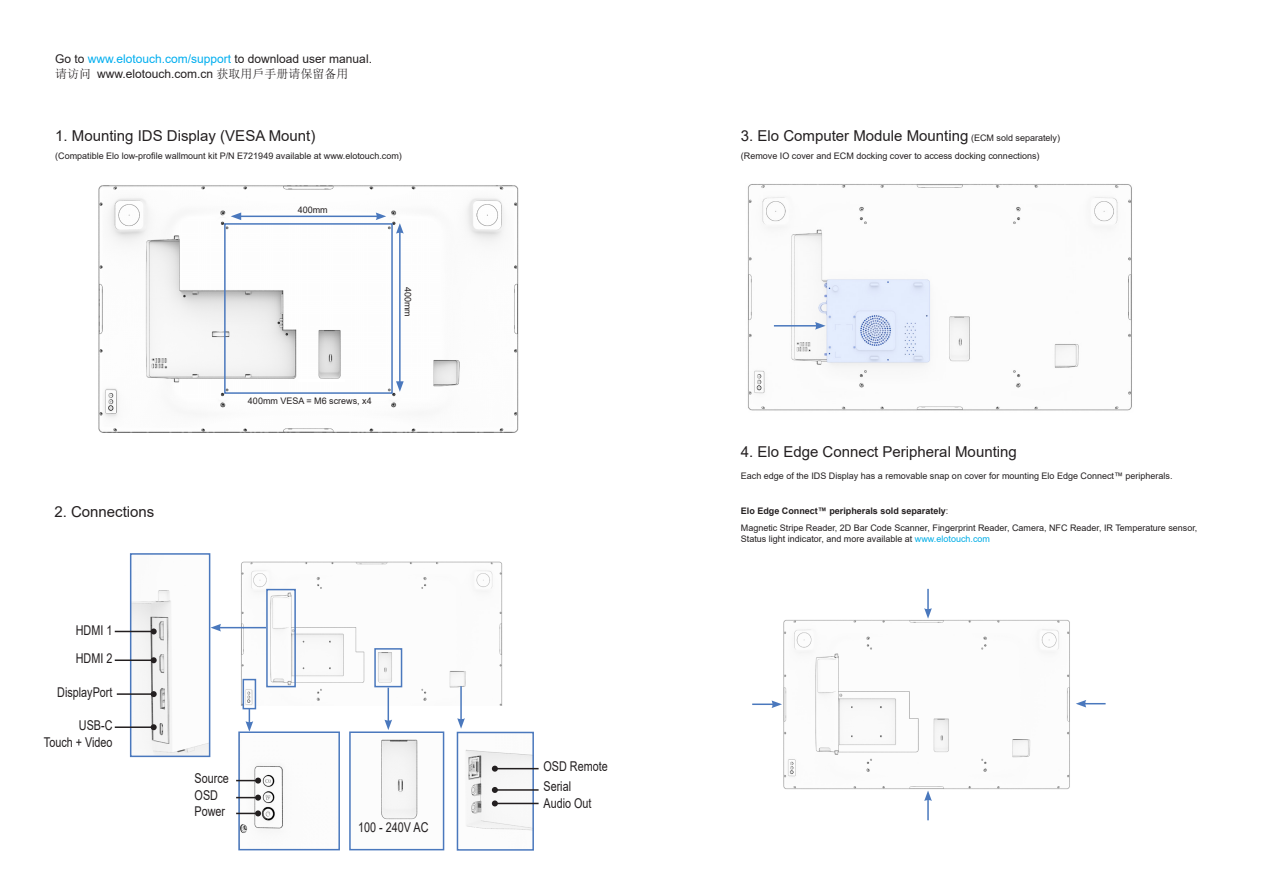
<style>
.page{position:relative;width:1263px;height:893px;background:#fff}
.page>*{position:absolute;margin:0;border:0;box-sizing:border-box;transform-origin:0 0}
.t1{font:15px "Arial";color:#231f20}
.t2{font:13.5px "Arial";color:#231f20;scale:.8 1}
.t3{font:12px "Arial";color:#231f20}
.t4{font:9px/10.8px "Arial";color:#231f20}
.t5{font:700 9px "Arial";color:#231f20}
.s1{color:#00aeef}
.s2{font-family:"Sim Sun"}
.s3{font-size:9px}
.s4{font-weight:400}
.s5{color:#00ade6}
</style>
<div class="page">
<img style="left:465px;top:749px;width:66px;height:82px">
<div style="left:457px;top:732px;width:77px;height:119px;border:2px solid #4a78bd"></div>
<img style="left:783px;top:619px;width:287px;height:171px">
<img style="left:133px;top:590px;width:74px;height:164px">
<div style="left:130px;top:553px;width:80px;height:204px;border:2px solid #4a78bd"></div>
<img style="left:98px;top:185px;width:421px;height:248px">
<hr style="left:927px;top:799px;width:2px;height:21px;background:#4a78bd">
<svg style="left:924px;top:790px;width:8px;height:11px"></svg>
<hr style="left:927px;top:589px;width:2px;height:21px;background:#4a78bd">
<svg style="left:924px;top:608px;width:8px;height:11px"></svg>
<svg style="left:1076px;top:700px;width:29px;height:7px"></svg>
<hr style="left:752px;top:703px;width:22px;height:2px;background:#4a78bd">
<svg style="left:771px;top:700px;width:11px;height:8px"></svg>
<hr style="left:399px;top:231px;width:2px;height:153px;background:#4a78bd">
<svg style="left:396px;top:381px;width:8px;height:11px"></svg>
<svg style="left:396px;top:223px;width:8px;height:11px"></svg>
<hr style="left:239px;top:216px;width:139px;height:1px;background:#4a78bd">
<svg style="left:231px;top:212px;width:10px;height:8px"></svg>
<svg style="left:376px;top:212px;width:10px;height:8px"></svg>
<div style="left:224px;top:223px;width:169px;height:171px;border:2px solid #4a78bd"></div>
<img style="left:238px;top:561px;width:265px;height:145px">
<hr style="left:115px;top:631px;width:39px;height:1px;background:#231f20">
<svg style="left:151px;top:628px;width:6px;height:6px"></svg>
<hr style="left:115px;top:659px;width:39px;height:2px;background:#231f20">
<svg style="left:151px;top:657px;width:6px;height:6px"></svg>
<hr style="left:117px;top:693px;width:37px;height:2px;background:#231f20">
<svg style="left:151px;top:691px;width:6px;height:6px"></svg>
<hr style="left:115px;top:726px;width:39px;height:2px;background:#231f20">
<svg style="left:151px;top:724px;width:6px;height:6px"></svg>
<hr style="left:495px;top:768px;width:44px;height:1px;background:#231f20">
<svg style="left:492px;top:766px;width:6px;height:6px"></svg>
<hr style="left:495px;top:789px;width:44px;height:2px;background:#231f20">
<svg style="left:492px;top:787px;width:6px;height:6px"></svg>
<hr style="left:495px;top:803px;width:44px;height:1px;background:#231f20">
<svg style="left:492px;top:800px;width:6px;height:6px"></svg>
<img style="left:381px;top:739px;width:37px;height:81px">
<div style="left:349px;top:731px;width:95px;height:119px;border:2px solid #4a78bd"></div>
<div style="left:374px;top:648px;width:28px;height:39px;border:2px solid #4a78bd"></div>
<div style="left:243px;top:679px;width:13px;height:30px;border:2px solid #4a78bd"></div>
<hr style="left:219px;top:627px;width:47px;height:1px;background:#4a78bd">
<svg style="left:210px;top:624px;width:11px;height:7px"></svg>
<img style="left:748px;top:184px;width:384px;height:227px">
<hr style="left:774px;top:325px;width:43px;height:2px;background:#4a78bd">
<svg style="left:815px;top:322px;width:10px;height:8px"></svg>
<svg style="left:246px;top:709px;width:7px;height:22px"></svg>
<img style="left:241px;top:765px;width:42px;height:68px">
<div style="left:238px;top:731px;width:102px;height:119px;border:2px solid #4a78bd"></div>
<svg style="left:236px;top:810px;width:25px;height:6px"></svg>
<svg style="left:236px;top:795px;width:25px;height:6px"></svg>
<svg style="left:236px;top:778px;width:25px;height:6px"></svg>
<hr style="left:298px;top:379px;width:47px;height:2px;background:#fff">
<hr style="left:388px;top:688px;width:1px;height:34px;background:#4a78bd">
<svg style="left:384px;top:720px;width:8px;height:10px"></svg>
<hr style="left:460px;top:686px;width:2px;height:34px;background:#4a78bd">
<svg style="left:457px;top:718px;width:8px;height:11px"></svg>
<div style="left:266px;top:589px;width:30px;height:98px;border:2px solid #4a78bd"></div>
<p class="t3" style="left:55px;top:51px;width:318px">Go to <span class="s1">www.elotouch.com/support</span> to download user manual.</p>
<p class="t3" style="left:55px;top:65px;width:295px"><span class="s2">请访问</span> www.elotouch.com.cn <span class="s2">获取用戶手册请保留备用</span></p>
<p class="t1" style="left:55px;top:125px;width:262px">1. Mounting IDS Display (VESA Mount)</p>
<p class="t4" style="left:55px;top:150px;width:348px">(Compatible Elo low-profile wallmount kit P/N E721949 available at www.elotouch.com)</p>
<p class="t1" style="left:54px;top:501px;width:102px">2. Connections</p>
<p class="t4" style="left:298px;top:205px;width:32px">400mm</p>
<p class="t4" style="left:248px;top:395px;width:125px">400mm VESA = M6 screws, x4</p>
<p class="t4" style="left:413px;top:287px;width:32px;rotate:90deg">400mm</p>
<p class="t2" style="left:76px;top:620px;width:47px">HDMI 1</p>
<p class="t2" style="left:76px;top:649px;width:47px">HDMI 2</p>
<p class="t2" style="left:57px;top:683px;width:71px">DisplayPort</p>
<p class="t2" style="left:79px;top:716px;width:43px">USB-C</p>
<p class="t2" style="left:44px;top:732px;width:87px">Touch + Video</p>
<p class="t2" style="left:195px;top:769px;width:44px">Source</p>
<p class="t2" style="left:195px;top:786px;width:31px">OSD</p>
<p class="t2" style="left:195px;top:802px;width:40px">Power</p>
<p class="t2" style="left:358px;top:818px;width:89px">100 - 240V AC</p>
<p class="t2" style="left:543px;top:757px;width:82px">OSD Remote</p>
<p class="t2" style="left:543px;top:794px;width:62px">Audio Out</p>
<p class="t2" style="left:543px;top:777px;width:36px">Serial</p>
<p class="t1" style="left:741px;top:125px;width:321px">3. Elo Computer Module Mounting <span class="s3">(ECM sold separately)</span></p>
<p class="t4" style="left:741px;top:150px;width:300px">(Remove IO cover and ECM docking cover to access docking connections)</p>
<p class="t1" style="left:741px;top:442px;width:277px">4. Elo Edge Connect Peripheral Mounting</p>
<p class="t4" style="left:741px;top:470px;width:433px">Each edge of the IDS Display has a removable snap on cover for mounting Elo Edge Connect™ peripherals.</p>
<p class="t5" style="left:741px;top:504px;width:209px">Elo Edge Connect™ peripherals sold separately<span class="s4">:</span></p>
<p class="t4" style="left:741px;top:523px;width:458px">Magnetic Stripe Reader, 2D Bar Code Scanner, Fingerprint Reader, Camera, NFC Reader, IR Temperature sensor,<br>Status light indicator, and more available at <span class="s5">www.elotouch.com</span></p>
</div>
